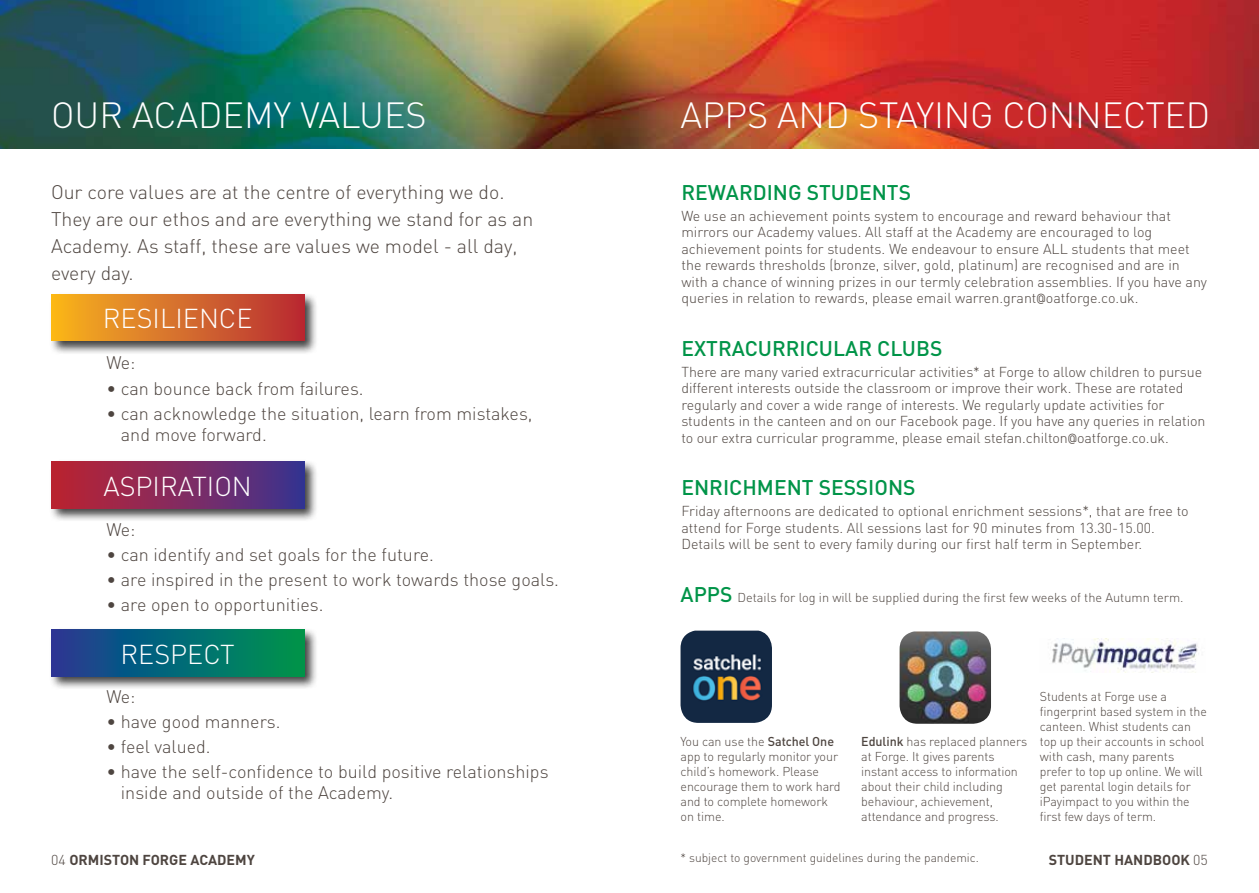
<style>
.page{position:relative;width:1259px;height:893px;background:#fff}
.page>*{position:absolute;margin:0;border:0;box-sizing:border-box;transform-origin:0 0}
.t1{font:300 36px "DIN";letter-spacing:-.005em;color:#fff}
.t2{font:300 27px "DIN";color:#fff}
.t3{font:500 21px "DIN";color:#009448}
.t4{font:300 19.5px/27px "DIN";color:#4e4540}
.t5{font:300 18px/21px "DIN";color:#4e4540}
.t6{font:300 14.25px/16.5px "DIN";letter-spacing:-.005em;color:#4e4540}
.t7{font:700 14.25px "DIN";color:#4e4540}
.t8{font:300 12.75px/15px "DIN";letter-spacing:-.005em;color:#4e4540}
.t9{font:300 12px "DIN";color:#4e4540}
.s1{font-family:"Gaden Sans";font-weight:500}
.s2{font-weight:500;font-size:21px;color:#009448}
.s3{font-weight:500}
.s4{font-weight:300}
</style>
<div class="page">
<img style="left:0;top:0;width:1259px;height:149px">
<div style="left:49px;top:292px;width:269px;height:63px;background:#000;opacity:.75"></div>
<div style="left:51px;top:294px;width:253px;height:47px;background:linear-gradient(to right,#f8b61e,#b72a36)"></div>
<div style="left:49px;top:459px;width:269px;height:63px;background:#000;opacity:.75"></div>
<div style="left:51px;top:461px;width:253px;height:47px;background:linear-gradient(to right,#c1222f,#3e3390)"></div>
<div style="left:49px;top:627px;width:269px;height:63px;background:#000;opacity:.75"></div>
<svg style="left:51px;top:630px;width:253px;height:46px;background:#086873"></svg>
<img style="left:680px;top:631px;width:92px;height:92px">
<img style="left:1052px;top:639px;width:146px;height:33px">
<img style="left:899px;top:631px;width:92px;height:93px">
<h1 class="t1" style="left:51px;top:92px;width:377px">OUR ACADEMY VALUES</h1>
<h1 class="t1" style="left:680px;top:92px;width:531px">APPS AND STAYING CONNECTED</h1>
<h3 class="t4" style="left:51px;top:178px;width:484px">Our core values are at the centre of everything we do.<br>They are our ethos and are everything we stand for as an Academy. As staff, these are values we model - all day, every day.</h3>
<h2 class="t2" style="left:103px;top:302px;width:151px">RESILIENCE</h2>
<p class="t5" style="left:106px;top:352px;width:31px">We:</p>
<p class="t5" style="left:106px;top:377px;width:259px">• can bounce back from failures.</p>
<p class="t5" style="left:121px;top:403px;width:413px;text-indent:-14px">• can acknowledge the situation, learn from mistakes, and move forward.</p>
<h2 class="t2" style="left:103px;top:469px;width:150px">ASPIRATION</h2>
<p class="t5" style="left:106px;top:518px;width:31px">We:</p>
<p class="t5" style="left:106px;top:544px;width:329px">• can identify and set goals for the future.</p>
<p class="t5" style="left:106px;top:569px;width:454px">• are inspired in the present to work towards those goals.</p>
<p class="t5" style="left:106px;top:594px;width:219px">• are open to opportunities.</p>
<h2 class="t2" style="left:120px;top:637px;width:116px">RESPECT</h2>
<p class="t5" style="left:106px;top:685px;width:31px">We:</p>
<p class="t5" style="left:106px;top:711px;width:176px">• have good manners.</p>
<p class="t5" style="left:106px;top:736px;width:106px">• feel valued.</p>
<p class="t5" style="left:121px;top:761px;width:429px;text-indent:-14px">• have the self-confidence to build positive relationships inside and outside of the Academy.</p>
<h3 class="t3" style="left:681px;top:179px;width:231px">REWARDING STUDENTS</h3>
<p class="t6" style="left:681px;top:207px;width:527px">We use an achievement points system to encourage and reward behaviour that mirrors our Academy values. All staff at the Academy are encouraged to log achievement points for students. We endeavour to ensure ALL students that meet the rewards thresholds (bronze, silver, gold, platinum) are recognised and are in with a chance of winning prizes in our termly celebration assemblies. If you have any queries in relation to rewards, please email warren.grant<span class="s1">@</span>oatforge.co.uk.</p>
<h3 class="t3" style="left:681px;top:335px;width:262px">EXTRACURRICULAR CLUBS</h3>
<p class="t6" style="left:681px;top:363px;width:525px">There are many varied extracurricular activities* at Forge to allow children to pursue different interests outside the classroom or improve their work. These are rotated regularly and cover a wide range of interests. We regularly update activities for students in the canteen and on our Facebook page. If you have any queries in relation to our extra curricular programme, please email stefan.chilton<span class="s1">@</span>oatforge.co.uk.</p>
<h3 class="t3" style="left:681px;top:474px;width:236px">ENRICHMENT SESSIONS</h3>
<p class="t6" style="left:681px;top:502px;width:509px">Friday afternoons are dedicated to optional enrichment sessions*, that are free to attend for Forge students. All sessions last for 90 minutes from 13.30-15.00.<br>Details will be sent to every family during our first half term in September.</p>
<p class="t8" style="left:680px;top:590px;width:504px"><span class="s2">APPS</span> Details for log in will be supplied during the first few weeks of the Autumn term.</p>
<p class="t8" style="left:680px;top:734px;width:162px">You can use the <span class="s3">Satchel One </span>app to regularly monitor your child’s homework. Please encourage them to work hard and to complete homework on time.</p>
<p class="t8" style="left:861px;top:734px;width:167px"><span class="s3">Edulink</span> has replaced planners at Forge. It gives parents instant access to information about their child including behaviour, achievement, attendance and progress.</p>
<p class="t8" style="left:1040px;top:689px;width:168px">Students at Forge use a fingerprint based system in the canteen. Whist students can top up their accounts in school with cash, many parents prefer to top up online. We will get parental login details for iPayimpact to you within the first few days of term.</p>
<p class="t9" style="left:680px;top:850px;width:300px">* subject to government guidelines during the pandemic.</p>
<p class="t7" style="left:51px;top:850px;width:205px"><span class="s4">04</span> ORMISTON FORGE ACADEMY</p>
<p class="t7" style="left:1048px;top:850px;width:161px">STUDENT HANDBOOK <span class="s4">05</span></p>
</div>
